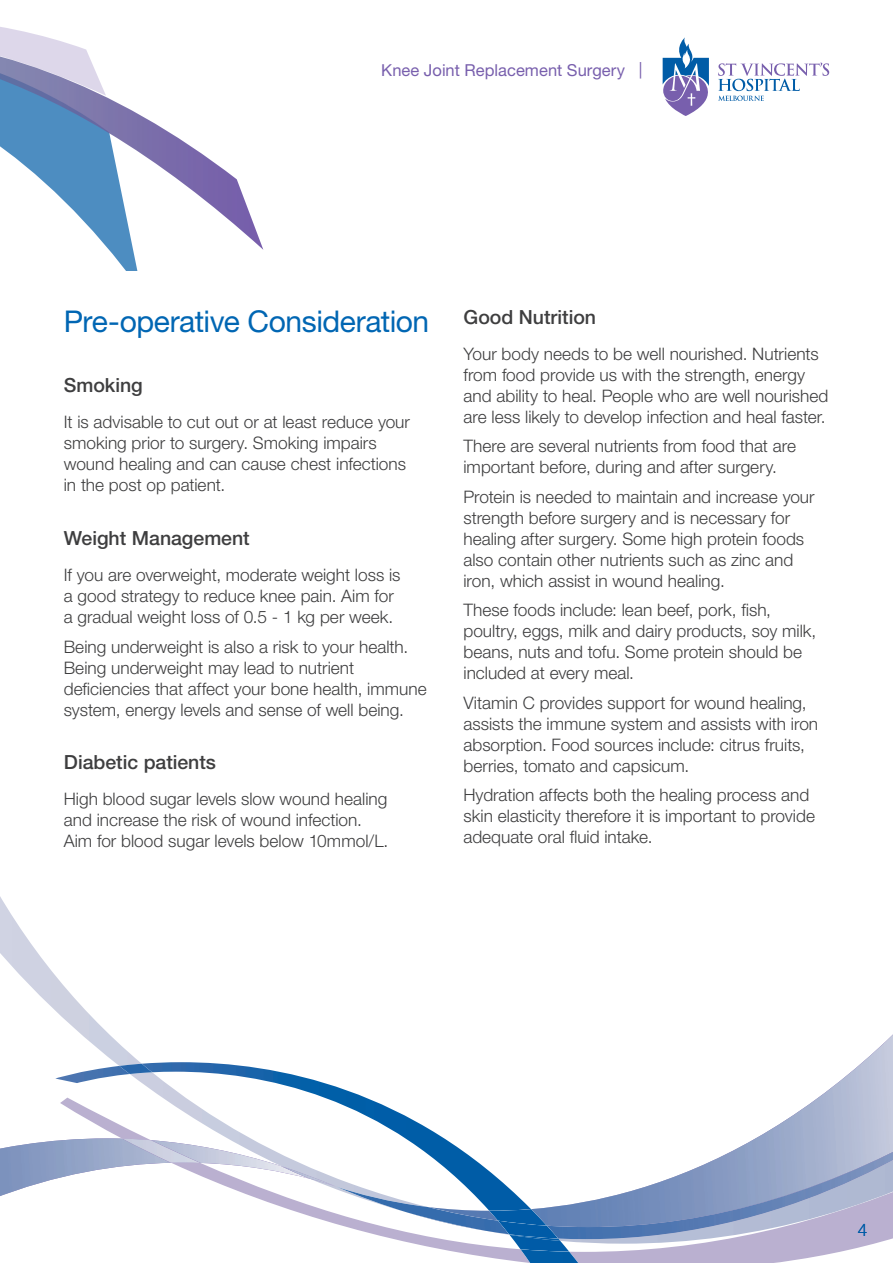
<style>
.page{position:relative;width:893px;height:1263px;background:#fff}
.page>*{position:absolute;margin:0;border:0;box-sizing:border-box;transform-origin:0 0}
.C_head{font:30px "Helvetica Neue";letter-spacing:-.015em;color:#0166b3}
.D_head{font:500 19.5px "Helvetica Neue";color:#3e3e3f}
.Body{font:300 17.25px/21px "Helvetica Neue";color:#3e3e3f}
.Body-2{font:300 17.25px "Helvetica Neue";color:#005ca7}
.t1{font:16.5px "Helvetica Neue";color:#785fad}
</style>
<div class="page">
<img style="left:533px;top:1034px;width:360px;height:175px">
<img style="left:0;top:1140px;width:130px;height:56px">
<svg style="left:582px;top:1244px;width:290px;height:19px"></svg>
<svg style="left:298px;top:1212px;width:222px;height:50px"></svg>
<svg style="left:60px;top:1097px;width:70px;height:43px"></svg>
<img style="left:122px;top:1138px;width:8px;height:25px">
<img style="left:509px;top:1241px;width:58px;height:11px">
<img style="left:520px;top:1249px;width:62px;height:14px">
<img style="left:142px;top:1062px;width:389px;height:147px">
<img style="left:509px;top:1209px;width:38px;height:12px">
<img style="left:55px;top:1066px;width:74px;height:17px">
<img style="left:558px;top:1080px;width:335px;height:164px">
<img style="left:547px;top:1115px;width:346px;height:124px">
<img style="left:485px;top:1234px;width:13px;height:1px">
<img style="left:130px;top:1072px;width:297px;height:140px">
<img style="left:336px;top:1187px;width:173px;height:47px">
<img style="left:281px;top:1166px;width:55px;height:21px">
<img style="left:0;top:896px;width:142px;height:170px">
<img style="left:509px;top:1234px;width:51px;height:7px">
<img style="left:498px;top:1221px;width:60px;height:17px">
<img style="left:119px;top:1064px;width:33px;height:10px">
<svg style="left:663px;top:37px;width:166px;height:79px"></svg>
<svg style="left:109px;top:250px;width:29px;height:20px"></svg>
<svg style="left:0;top:27px;width:263px;height:223px"></svg>
<p class="t1" style="left:381px;top:61px;width:263px">Knee Joint Replacement Surgery |</p>
<p class="C_head" style="left:64px;top:304px;width:367px">Pre-operative Consideration</p>
<p class="D_head" style="left:64px;top:374px;width:81px">Smoking</p>
<p class="Body" style="left:64px;top:411px;width:348px">It is advisable to cut out or at least reduce your smoking prior to surgery. Smoking impairs wound healing and can cause chest infections in the post op patient.</p>
<p class="D_head" style="left:64px;top:526px;width:188px">Weight Management</p>
<p class="Body" style="left:64px;top:564px;width:338px">If you are overweight, moderate weight loss is a good strategy to reduce knee pain. Aim for a gradual weight loss of 0.5 - 1 kg per week.</p>
<p class="Body" style="left:64px;top:635px;width:364px">Being underweight is also a risk to your health.<br>Being underweight may lead to nutrient deficiencies that affect your bone health, immune system, energy levels and sense of well being.</p>
<p class="D_head" style="left:64px;top:751px;width:154px">Diabetic patients</p>
<p class="Body" style="left:64px;top:788px;width:326px">High blood sugar levels slow wound healing and increase the risk of wound infection.<br>Aim for blood sugar levels below 10mmol/L.</p>
<p class="D_head" style="left:463px;top:305px;width:134px">Good Nutrition</p>
<p class="Body" style="left:463px;top:343px;width:366px">Your body needs to be well nourished. Nutrients from food provide us with the strength, energy and ability to heal. People who are well nourished are less likely to develop infection and heal faster.</p>
<p class="Body" style="left:463px;top:435px;width:334px">There are several nutrients from food that are important before, during and after surgery.</p>
<p class="Body" style="left:463px;top:486px;width:353px">Protein is needed to maintain and increase your strength before surgery and is necessary for healing after surgery. Some high protein foods also contain other nutrients such as zinc and iron, which assist in wound healing.</p>
<p class="Body" style="left:463px;top:599px;width:354px">These foods include: lean beef, pork, fish, poultry, eggs, milk and dairy products, soy milk, beans, nuts and tofu. Some protein should be included at every meal.</p>
<p class="Body" style="left:463px;top:692px;width:356px">Vitamin C provides support for wound healing, assists the immune system and assists with iron absorption. Food sources include: citrus fruits, berries, tomato and capsicum.</p>
<p class="Body" style="left:463px;top:784px;width:353px">Hydration affects both the healing process and skin elasticity therefore it is important to provide adequate oral fluid intake.</p>
<p class="Body-2" style="left:858px;top:1220px;width:11px">4</p>
</div>
